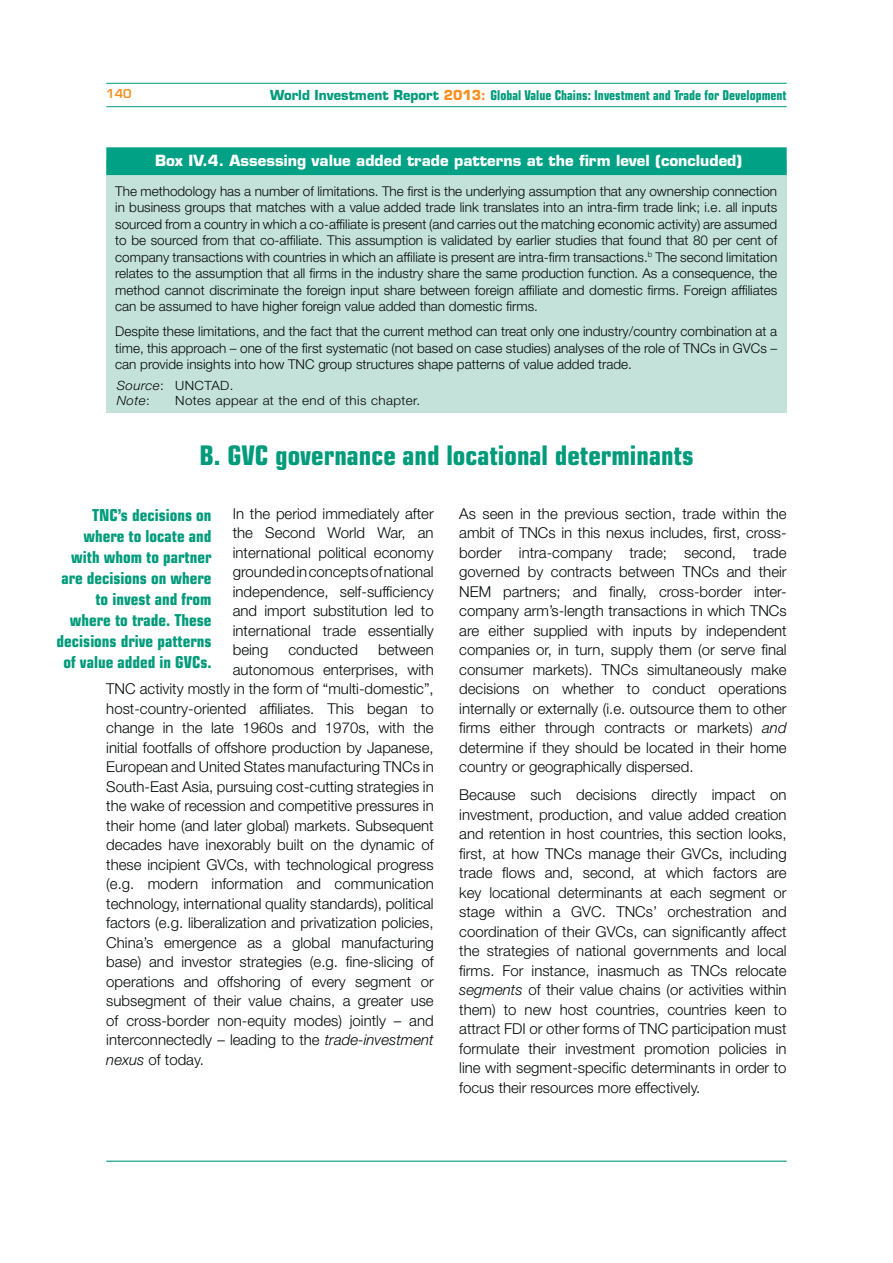
<style>
.page{position:relative;width:893px;height:1263px;background:#fff}
.page>*{position:absolute;margin:0;border:0;box-sizing:border-box;transform-origin:0 0}
.t1{font:700 condensed 27px "Eurostile LT Std";color:#009b7b}
.t2{font:700 condensed 16.5px/21px "Eurostile LT Std";color:#009b7b;text-align:right}
.t3{font:300 15px/19.5px "Helvetica Neue LT Std";color:#040809;text-align:justify}
.t4{font:700 15px "Eurostile LT Std";color:#fff}
.t5{font:300 13.5px/16.5px "Helvetica Neue LT Std";color:#040809;text-align:justify}
.t6{font:700 condensed 13.5px "Eurostile LT Std";color:#009b7b;scale:.96 1}
.t7{font:300 12.75px "Helvetica Neue LT Std";letter-spacing:.03em;color:#040809;scale:1.05 1}
.t8{font:italic 300 12.75px/15px "Helvetica Neue LT Std";color:#040809;scale:1.05 1}
.t9{font:600 12px "Eurostile LT Std";color:#f78f1e}
.s1{font-stretch:normal}
.s2{font-stretch:normal;color:#f78f1e}
.s3{font-style:normal}
.s4{font-style:italic}
</style>
<div class="page">
<hr style="left:106px;top:106px;width:681px;height:1px;background:#009b7b">
<hr style="left:106px;top:1161px;width:681px;height:1px;background:#009b7b">
<hr style="left:106px;top:83px;width:681px;height:1px;background:#009b7b">
<div style="left:106px;top:160px;width:681px;height:253px;background:#c5e2da"></div>
<div style="left:106px;top:147px;width:681px;height:28px;background:#00a184"></div>
<p class="t9" style="left:106px;top:87px;width:27px">140</p>
<p class="t6" style="left:270px;top:89px;width:540px"><span class="s1">World Investment Report</span> <span class="s2">2013:</span> Global Value Chains: Investment and Trade for Development</p>
<p class="t4" style="left:155px;top:154px;width:589px">Box IV.4. Assessing value added trade patterns at the firm level (concluded)</p>
<p class="t5" style="left:115px;top:184px;width:663px">The methodology has a number of limitations. The first is the underlying assumption that any ownership connection in business groups that matches with a value added trade link translates into an intra-firm trade link; i.e. all inputs sourced from a country in which a co-affiliate is present (and carries out the matching economic activity) are assumed to be sourced from that co-affiliate. This assumption is validated by earlier studies that found that 80 per cent of company transactions with countries in which an affiliate is present are intra-firm transactions.<sup>b</sup> The second limitation relates to the assumption that all firms in the industry share the same production function. As a consequence, the method cannot discriminate the foreign input share between foreign affiliate and domestic firms. Foreign affiliates can be assumed to have higher foreign value added than domestic firms.</p>
<p class="t5" style="left:115px;top:324px;width:663px">Despite these limitations, and the fact that the current method can treat only one industry/country combination at a time, this approach – one of the first systematic (not based on case studies) analyses of the role of TNCs in GVCs – can provide insights into how TNC group structures shape patterns of value added trade.</p>
<p class="t8" style="left:117px;top:379px;width:113px">Source<span class="s3">: UNCTAD.<br></span>Note<span class="s3">:</span></p>
<p class="t7" style="left:175px;top:396px;width:235px">Notes appear at the end of this chapter.</p>
<h1 class="t1" style="left:199px;top:444px;width:496px">B. GVC governance and locational determinants</h1>
<p class="t3" style="left:233px;top:505px;width:202px">In the period immediately after the Second World War, an international political economy grounded in concepts of national independence, self-sufficiency and import substitution led to international trade essentially being</p>
<p class="t2" style="left:57px;top:506px;width:156px">TNC’s decisions on where to locate and with whom to partner are decisions on where to invest and from where to trade. These decisions drive patterns of value added in GVCs.</p>
<p class="t3" style="left:459px;top:505px;width:329px">As seen in the previous section, trade within the ambit of TNCs in this nexus includes, first, cross&shy;border intra-company trade; second, trade governed by contracts between TNCs and their NEM partners; and finally, cross-border inter&shy;company arm’s-length transactions in which TNCs are either supplied with inputs by independent companies or, in turn, supply them (or serve final consumer markets). TNCs simultaneously make decisions on whether to conduct operations internally or externally (i.e. outsource them to other firms either through contracts or markets) <span class="s4">and </span>determine if they should be located in their home country or geographically dispersed.</p>
<p class="t3" style="left:459px;top:786px;width:329px">Because such decisions directly impact on investment, production, and value added creation and retention in host countries, this section looks, first, at how TNCs manage their GVCs, including trade flows and, second, at which factors are key locational determinants at each segment or stage within a GVC. TNCs’ orchestration and coordination of their GVCs, can significantly affect the strategies of national governments and local firms. For instance, inasmuch as TNCs relocate <span class="s4">segments</span> of their value chains (or activities within them) to new host countries, countries keen to attract FDI or other forms of TNC participation must formulate their investment promotion policies in line with segment-specific determinants in order to focus their resources more effectively.</p>
<p class="t3" style="left:288px;top:642px;width:71px">conducted</p>
<p class="t3" style="left:378px;top:642px;width:57px">between</p>
<p class="t3" style="left:233px;top:661px;width:202px">autonomous enterprises, with</p>
<p class="t3" style="left:106px;top:681px;width:329px">TNC activity mostly in the form of “multi-domestic”,</p>
<p class="t3" style="left:106px;top:700px;width:329px">host-country-oriented affiliates. This began to</p>
<p class="t3" style="left:106px;top:720px;width:329px">change in the late 1960s and 1970s, with the</p>
<p class="t3" style="left:106px;top:739px;width:329px">initial footfalls of offshore production by Japanese,</p>
<p class="t3" style="left:106px;top:759px;width:329px">European and United States manufacturing TNCs in</p>
<p class="t3" style="left:106px;top:778px;width:329px">South-East Asia, pursuing cost-cutting strategies in</p>
<p class="t3" style="left:106px;top:798px;width:329px">the wake of recession and competitive pressures in</p>
<p class="t3" style="left:106px;top:817px;width:329px">their home (and later global) markets. Subsequent</p>
<p class="t3" style="left:106px;top:837px;width:329px">decades have inexorably built on the dynamic of</p>
<p class="t3" style="left:106px;top:856px;width:329px">these incipient GVCs, with technological progress</p>
<p class="t3" style="left:106px;top:876px;width:329px">(e.g. modern information and communication</p>
<p class="t3" style="left:106px;top:895px;width:329px">technology, international quality standards), political</p>
<p class="t3" style="left:106px;top:915px;width:329px">factors (e.g. liberalization and privatization policies,</p>
<p class="t3" style="left:106px;top:934px;width:329px">China’s emergence as a global manufacturing</p>
<p class="t3" style="left:106px;top:954px;width:329px">base) and investor strategies (e.g. fine-slicing of</p>
<p class="t3" style="left:106px;top:973px;width:329px">operations and offshoring of every segment or</p>
<p class="t3" style="left:106px;top:993px;width:329px">subsegment of their value chains, a greater use</p>
<p class="t3" style="left:106px;top:1012px;width:329px">of cross-border non-equity modes) jointly – and</p>
<p class="t3" style="left:106px;top:1032px;width:329px">interconnectedly – leading to the <span class="s4">trade-investment</span></p>
<p class="t3" style="left:106px;top:1051px;width:99px"><span class="s4">nexus</span> of today.</p>
</div>
